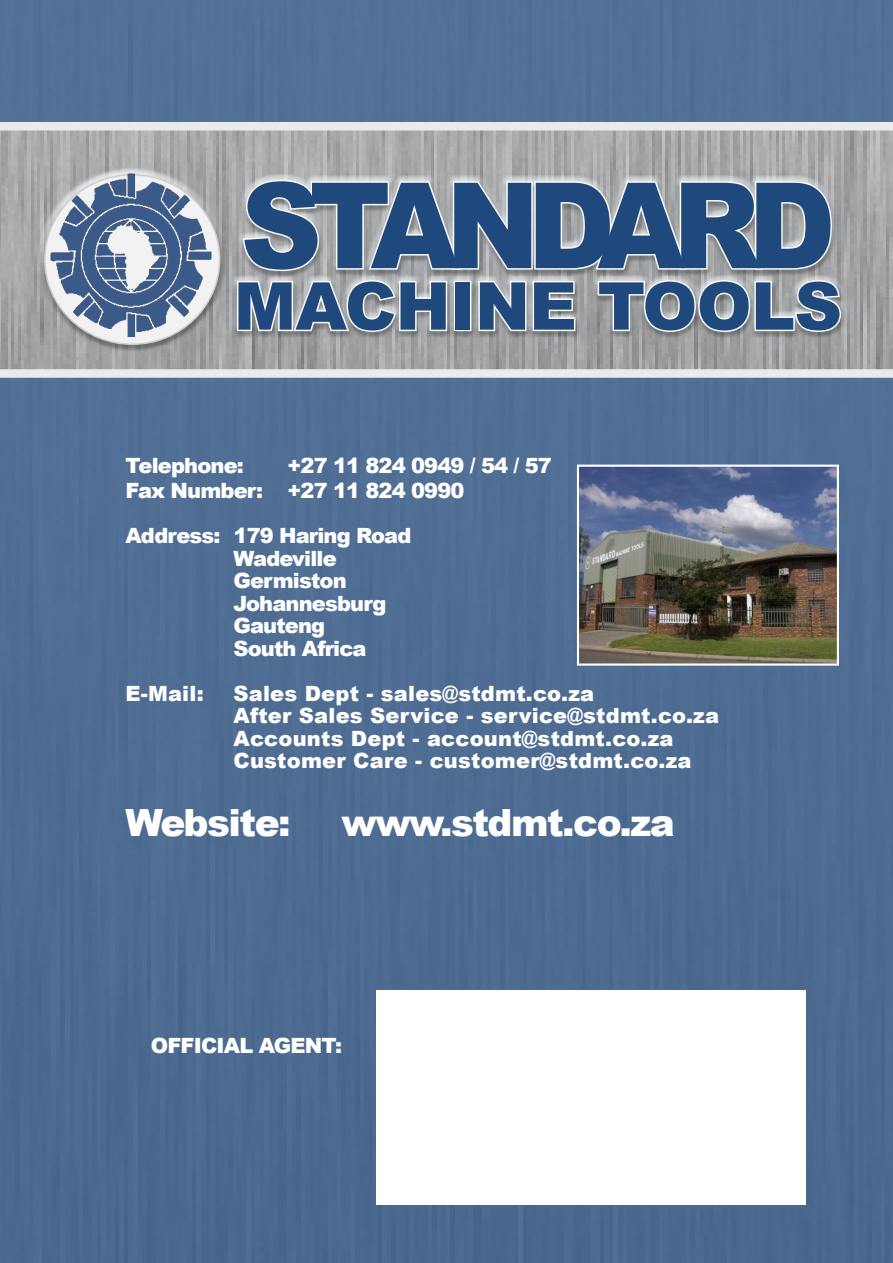
<style>
.page{position:relative;width:893px;height:1263px;background:#4f6d92}
.page>*{position:absolute;margin:0;border:0;box-sizing:border-box;transform-origin:0 0}
.t1{font:900 119.25px "Arial";letter-spacing:-.11em;color:#1f497d;scale:.94 1}
.t2{font:900 66px "Arial";letter-spacing:-.01em;color:#1f497d}
.t3{font:900 37.5px "Arial";letter-spacing:-.04em;color:#fff}
.t4{font:900 21px/22.5px "Arial";letter-spacing:-.04em;color:#fff}
.t5{font:900 21px/22.5px "Arial";letter-spacing:.01em;color:#fff}
</style>
<div class="page">
<svg style="left:0;top:122px;width:893px;height:256px;background:#afb0b2"></svg>
<div style="left:231px;top:174px;width:615px;height:159px;background:#fff;opacity:.67"></div>
<div style="left:231px;top:182px;width:616px;height:156px;background:#808080;opacity:.5"></div>
<svg style="left:235px;top:178px;width:608px;height:156px;background:#b3b4b6"></svg>
<div style="left:38px;top:168px;width:185px;height:110px;background:#fff;opacity:.8"></div>
<div style="left:41px;top:222px;width:186px;height:129px;background:#858585;opacity:.65"></div>
<img style="left:45px;top:173px;width:172px;height:164px">
<img style="left:580px;top:468px;width:256px;height:195px">
<div style="left:577px;top:465px;width:262px;height:201px;border:2px solid #fff"></div>
<div style="left:376px;top:990px;width:429px;height:214px;background:#fff"></div>
<h1 class="t1" style="left:241px;top:139px;width:634px">STANDARD</h1>
<h2 class="t2" style="left:234px;top:258px;width:610px">MACHINE TOOLS</h2>
<p class="t4" style="left:125px;top:452px;width:428px;line-height:25.5px;text-indent:162px">+27 11 824 0949 / 54 / 57<br>Fax Number: +27 11 824 0990</p>
<p class="t4" style="left:233px;top:524px;width:179px;text-indent:-108px">Address: 179 Haring Road<br>Wadeville<br>Germiston<br>Johannesburg<br>Gauteng<br>South Africa</p>
<p class="t4" style="left:125px;top:681px;width:80px">E-Mail:</p>
<p class="t5" style="left:233px;top:681px;width:487px">Sales Dept - sales@stdmt.co.za<br>After Sales Service - service@stdmt.co.za Accounts Dept - account@stdmt.co.za Customer Care - customer@stdmt.co.za</p>
<h3 class="t3" style="left:125px;top:795px;width:167px">Website:</h3>
<h3 class="t3" style="left:341px;top:795px;width:335px">www.stdmt.co.za</h3>
<p class="t4" style="left:125px;top:453px;width:120px">Telephone:</p>
<p class="t4" style="left:151px;top:1033px;width:193px">OFFICIAL AGENT:</p>
</div>
